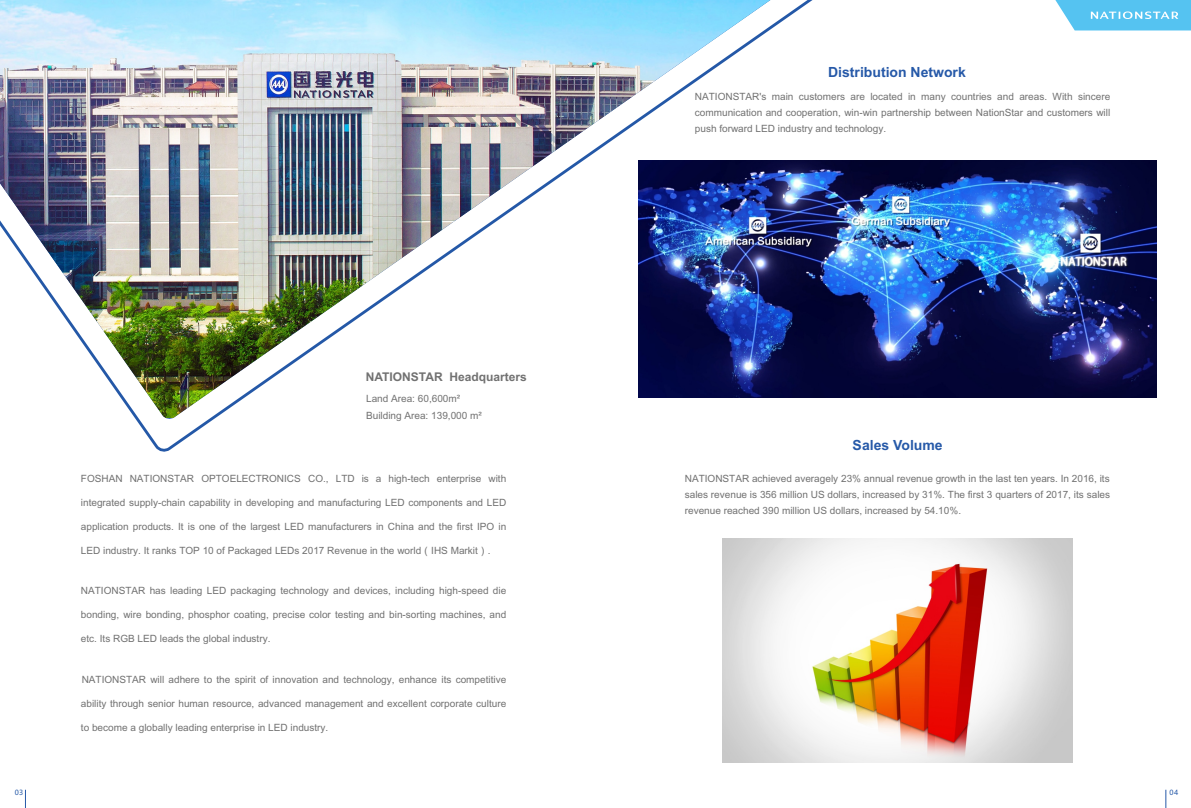
<style>
.page{position:relative;width:1191px;height:808px;background:#fff}
.page>*{position:absolute;margin:0;border:0;box-sizing:border-box;transform-origin:0 0}
.t1{font:700 14px "Arial";color:#2659a8}
.t2{font:700 12px "Arial";color:#717171}
.t3{font:10px/16.1px "Arial Unicode MS";color:#717171;text-align:justify}
.t4{font:7px "Microsoft Ya Hei";color:#2458a7}
</style>
<div class="page">
<img style="left:0;top:0;width:1106px;height:417px">
<svg style="left:1165px;top:790px;width:1px;height:18px"></svg>
<svg style="left:25px;top:790px;width:1px;height:18px"></svg>
<img style="left:638px;top:160px;width:519px;height:237px">
<svg style="left:1050px;top:0;width:141px;height:30px;background:#70ccf3"></svg>
<img style="left:722px;top:538px;width:351px;height:224px">
<h1 class="t1" style="left:828px;top:66px;width:139px">Distribution Network</h1>
<p class="t2" style="left:366px;top:373px;width:162px">NATIONSTAR Headquarters</p>
<p class="t3" style="left:366px;top:391px;width:117px;line-height:17.4px">Land Area: 60,600m²<br>Building Area: 139,000 m²</p>
<p class="t3" style="left:81px;top:471px;width:427px">FOSHAN NATIONSTAR OPTOELECTRONICS CO., LTD is a high-tech enterprise with</p>
<p class="t3" style="left:81px;top:495px;width:427px">integrated supply-chain capability in developing and manufacturing LED components and LED</p>
<p class="t3" style="left:81px;top:519px;width:427px">application products. It is one of the largest LED manufacturers in China and the first IPO in</p>
<p class="t3" style="left:81px;top:543px;width:411px">LED industry. It ranks TOP 10 of Packaged LEDs 2017 Revenue in the world（IHS Markit）.</p>
<p class="t3" style="left:81px;top:584px;width:427px">NATIONSTAR has leading LED packaging technology and devices, including high-speed die</p>
<p class="t3" style="left:81px;top:608px;width:427px">bonding, wire bonding, phosphor coating, precise color testing and bin-sorting machines, and</p>
<p class="t3" style="left:81px;top:632px;width:191px">etc. Its RGB LED leads the global industry.</p>
<p class="t3" style="left:82px;top:672px;width:426px">NATIONSTAR will adhere to the spirit of innovation and technology, enhance its competitive</p>
<p class="t3" style="left:81px;top:696px;width:427px">ability through senior human resource, advanced management and excellent corporate culture</p>
<p class="t3" style="left:81px;top:720px;width:249px">to become a globally leading enterprise in LED industry.</p>
<p class="t3" style="left:695px;top:90px;width:417px">NATIONSTAR's main customers are located in many countries and areas. With sincere communication and cooperation, win-win partnership between NationStar and customers will push forward LED industry and technology.</p>
<h1 class="t1" style="left:852px;top:440px;width:92px">Sales Volume</h1>
<p class="t3" style="left:685px;top:471px;width:427px">NATIONSTAR achieved averagely 23% annual revenue growth in the last ten years. In 2016, its sales revenue is 356 million US dollars, increased by 31%. The first 3 quarters of 2017, its sales revenue reached 390 million US dollars, increased by 54.10%.</p>
<p class="t4" style="left:15px;top:789px;width:10px">03</p>
<p class="t4" style="left:1169px;top:789px;width:10px">04</p>
</div>
